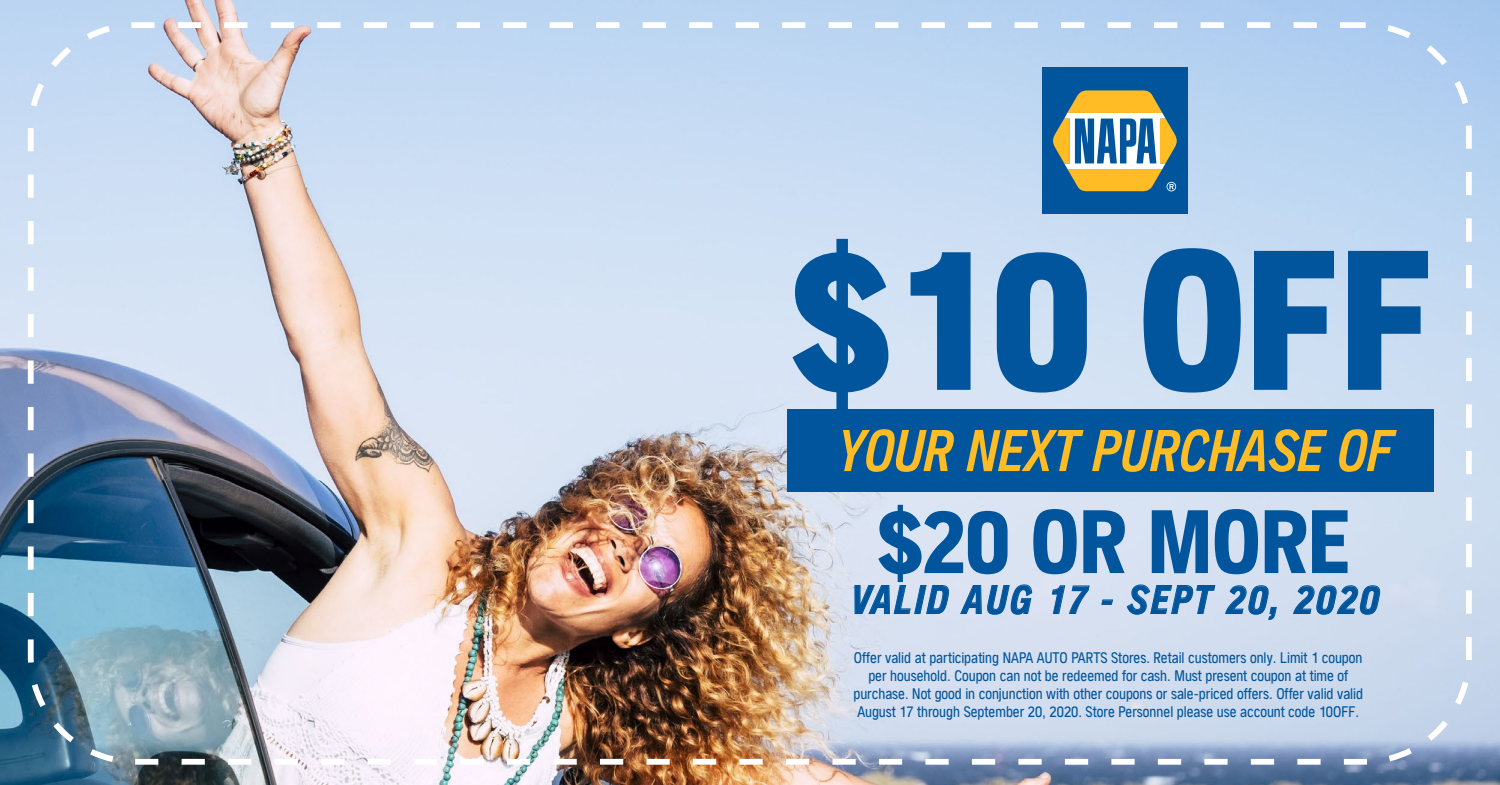
<style>
.page{position:relative;width:1500px;height:785px;background:#fff}
.page>*{position:absolute;margin:0;border:0;box-sizing:border-box;transform-origin:0 0}
.t1{font:900 condensed 194.62px "NAPASANS";color:#00559c}
.t2{font:800 condensed 87.88px "NAPASANS";color:#00559c}
.t3{font:57.5px "NAPASANS Db Cn O";color:#ffbc25}
.t4{font:italic 700 condensed 39.25px "NAPASANS";letter-spacing:.075em;color:#00559c}
.t5{font:condensed 15px/18px "NAPASANS";color:#00559c;text-align:center}
</style>
<div class="page">
<img style="left:0;top:0;width:1500px;height:785px">
<img style="left:28px;top:22px;width:1444px;height:743px">
<svg style="left:854px;top:584px;width:97px;height:31px;background:#b2c8e1"></svg>
<svg style="left:959px;top:584px;width:74px;height:31px;background:#b3c8e2"></svg>
<svg style="left:1051px;top:585px;width:39px;height:30px"></svg>
<svg style="left:1101px;top:599px;width:13px;height:6px"></svg>
<svg style="left:1126px;top:584px;width:90px;height:31px;background:#b3c9e3"></svg>
<svg style="left:1225px;top:585px;width:52px;height:35px;background:#b2c9e2"></svg>
<svg style="left:1293px;top:585px;width:89px;height:30px;background:#abc4df"></svg>
<div style="left:1042px;top:67px;width:146px;height:146px;background:#00559c"></div>
<svg style="left:1053px;top:90px;width:124px;height:101px"></svg>
<h1 class="t1" style="left:797px;top:209px;width:638px">$10 OFF</h1>
<h3 class="t3" style="left:837px;top:418px;width:557px">YOUR NEXT PURCHASE OF</h3>
<h2 class="t2" style="left:880px;top:491px;width:472px">$20 OR MORE</h2>
<h3 class="t4" style="left:851px;top:577px;width:529px">VALID AUG 17 - SEPT 20, 2020</h3>
<p class="t5" style="left:853px;top:648px;width:511px">Offer valid at participating NAPA AUTO PARTS Stores. Retail customers only. Limit 1 coupon per household. Coupon can not be redeemed for cash. Must present coupon at time of purchase. Not good in conjunction with other coupons or sale-priced offers. Offer valid valid August 17 through September 20, 2020. Store Personnel please use account code 10OFF.</p>
</div>
